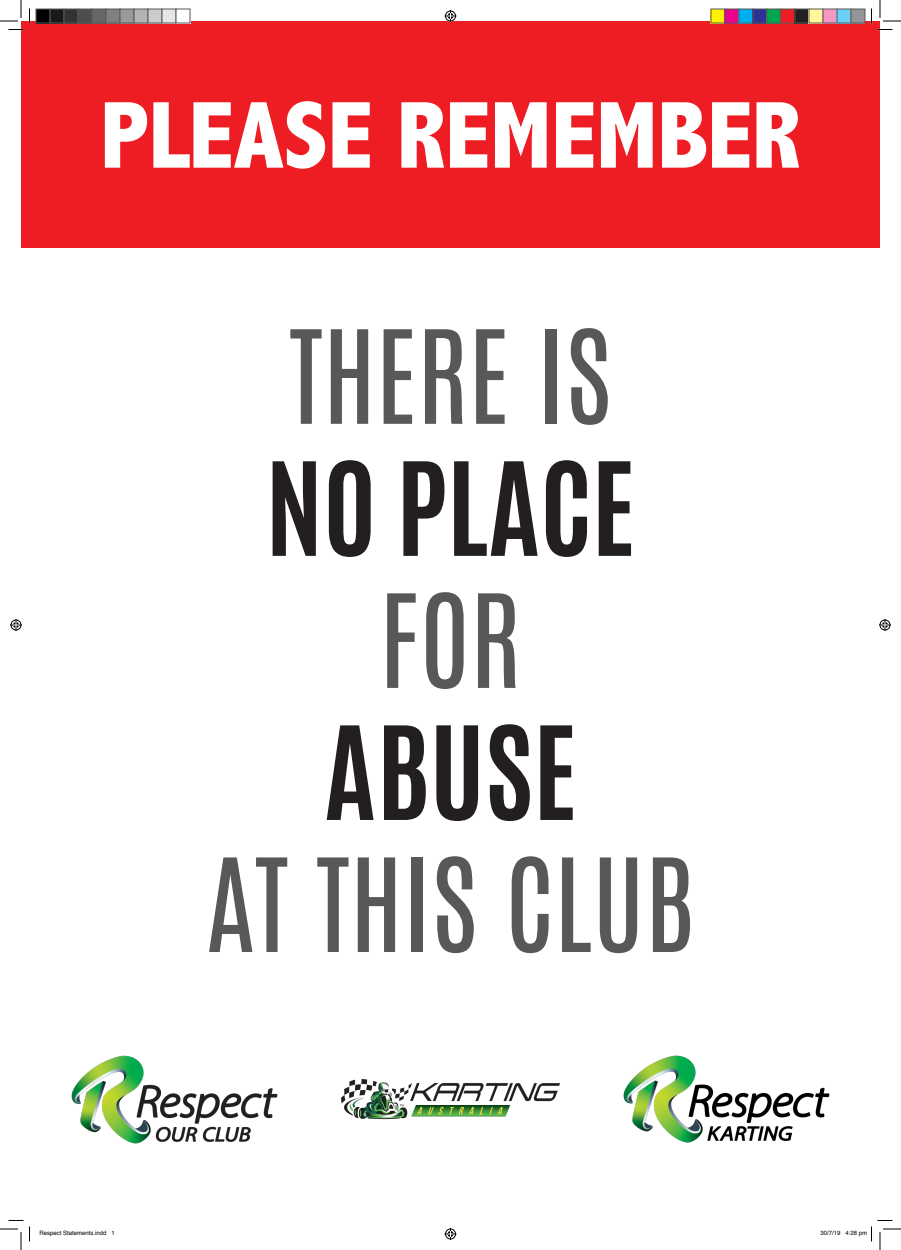
<style>
.page{position:relative;width:901px;height:1250px;background:#fff}
.page>*{position:absolute;margin:0;border:0;box-sizing:border-box;transform-origin:0 0}
.t1{font:110px "Antonio";color:#57585a}
.t2{font:700 110px "Antonio";color:#231f20}
.t3{font:800 condensed 96px "Abadi";color:#fff}
.t4{font:6px "Helvetica";color:#000}
</style>
<div class="page">
<div style="left:21px;top:21px;width:859px;height:227px;background:#ee1d23"></div>
<img style="left:623px;top:1055px;width:207px;height:88px">
<img style="left:71px;top:1055px;width:207px;height:89px">
<img style="left:341px;top:1079px;width:219px;height:40px">
<svg style="left:0;top:0;width:30px;height:30px"></svg>
<svg style="left:0;top:1220px;width:30px;height:30px"></svg>
<svg style="left:871px;top:0;width:30px;height:30px"></svg>
<svg style="left:444px;top:10px;width:12px;height:12px"></svg>
<svg style="left:444px;top:1228px;width:12px;height:12px"></svg>
<svg style="left:10px;top:619px;width:12px;height:12px"></svg>
<svg style="left:879px;top:619px;width:12px;height:12px"></svg>
<div style="left:36px;top:9px;width:14px;height:14px;background:#000"></div>
<div style="left:36px;top:9px;width:15px;height:15px;border:1px solid #595959"></div>
<div style="left:50px;top:9px;width:14px;height:14px;background:#1a1a1a"></div>
<div style="left:50px;top:9px;width:15px;height:15px;border:1px solid #595959"></div>
<div style="left:64px;top:9px;width:14px;height:14px;background:#333"></div>
<div style="left:64px;top:9px;width:15px;height:15px;border:1px solid #595959"></div>
<div style="left:78px;top:9px;width:14px;height:14px;background:#4d4d4d"></div>
<div style="left:78px;top:9px;width:15px;height:15px;border:1px solid #595959"></div>
<div style="left:92px;top:9px;width:14px;height:14px;background:#666"></div>
<div style="left:92px;top:9px;width:15px;height:15px;border:1px solid #595959"></div>
<div style="left:106px;top:9px;width:14px;height:14px;background:#808080"></div>
<div style="left:106px;top:9px;width:15px;height:15px;border:1px solid #595959"></div>
<div style="left:120px;top:9px;width:14px;height:14px;background:#999"></div>
<div style="left:120px;top:9px;width:15px;height:15px;border:1px solid #595959"></div>
<div style="left:134px;top:9px;width:14px;height:14px;background:#b3b3b3"></div>
<div style="left:134px;top:9px;width:15px;height:15px;border:1px solid #595959"></div>
<div style="left:148px;top:9px;width:14px;height:14px;background:#ccc"></div>
<div style="left:148px;top:9px;width:15px;height:15px;border:1px solid #595959"></div>
<div style="left:162px;top:9px;width:14px;height:14px;background:#e6e6e6"></div>
<div style="left:162px;top:9px;width:15px;height:15px;border:1px solid #595959"></div>
<div style="left:176px;top:9px;width:14px;height:14px;background:#fff"></div>
<div style="left:711px;top:9px;width:14px;height:14px;background:#fff101"></div>
<div style="left:725px;top:9px;width:14px;height:14px;background:#ed028c"></div>
<div style="left:739px;top:9px;width:14px;height:14px;background:#00aeef"></div>
<div style="left:753px;top:9px;width:14px;height:14px;background:#2e3092"></div>
<div style="left:752px;top:9px;width:15px;height:15px;border:1px solid #595959"></div>
<div style="left:767px;top:9px;width:14px;height:14px;background:#00a54f"></div>
<div style="left:766px;top:9px;width:15px;height:15px;border:1px solid #595959"></div>
<div style="left:781px;top:9px;width:14px;height:14px;background:#ee1d23"></div>
<div style="left:795px;top:9px;width:14px;height:14px;background:#231f20"></div>
<div style="left:794px;top:9px;width:15px;height:15px;border:1px solid #595959"></div>
<div style="left:809px;top:9px;width:14px;height:14px;background:#fff79a"></div>
<div style="left:823px;top:9px;width:14px;height:14px;background:#f499c2"></div>
<div style="left:837px;top:9px;width:14px;height:14px;background:#6bcff6"></div>
<div style="left:851px;top:9px;width:14px;height:14px;background:#939598"></div>
<div style="left:850px;top:9px;width:15px;height:15px;border:1px solid #595959"></div>
<svg style="left:871px;top:1220px;width:30px;height:30px"></svg>
<p class="t3" style="left:101px;top:80px;width:701px">PLEASE REMEMBER</p>
<p class="t1" style="left:289px;top:296px;width:325px">THERE IS</p>
<p class="t2" style="left:265px;top:425px;width:371px">NO PLACE</p>
<p class="t1" style="left:379px;top:560px;width:143px">FOR</p>
<p class="t2" style="left:324px;top:689px;width:255px">ABUSE</p>
<p class="t1" style="left:206px;top:824px;width:491px">AT THIS CLUB</p>
<p class="t4" style="left:40px;top:1228px;width:77px">Respect Statements.indd 1</p>
<p class="t4" style="left:820px;top:1228px;width:48px">30/7/19 4:28 pm</p>
</div>
